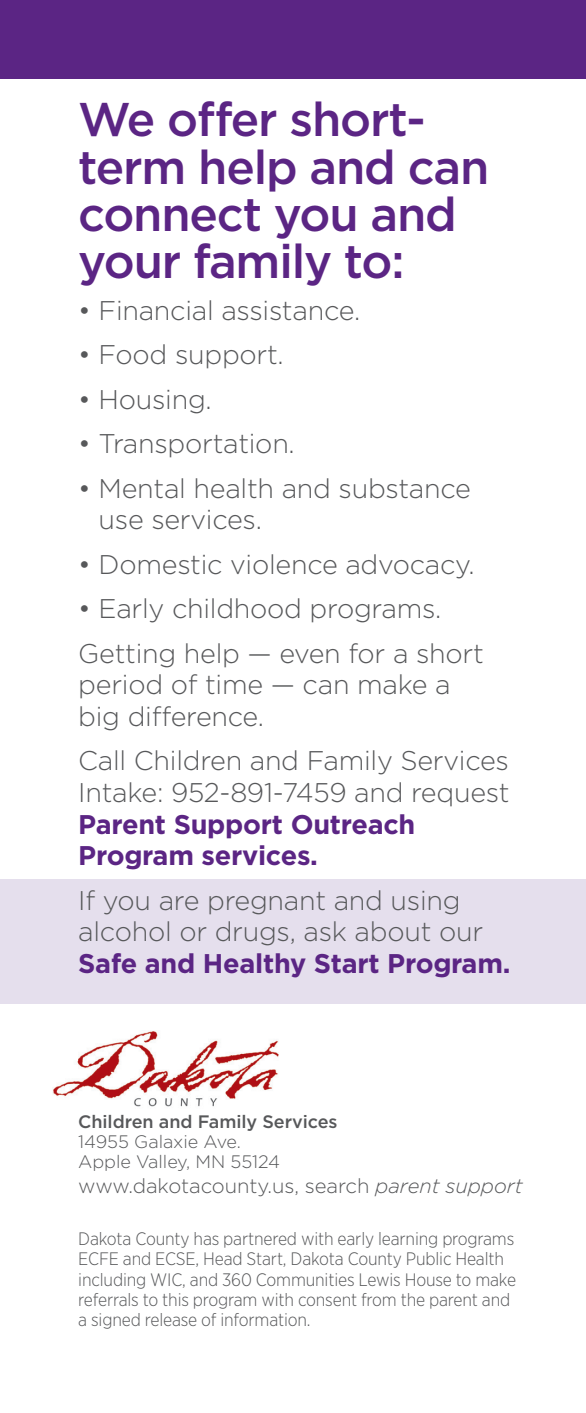
<style>
.page{position:relative;width:586px;height:1413px;background:#fff}
.page>*{position:absolute;margin:0;border:0;box-sizing:border-box;transform-origin:0 0}
.t1{font:500 47.25px/47.2px "Gotham";letter-spacing:-.025em;color:#5b2584}
.t2{font:300 27px/31.5px "Gotham";letter-spacing:-.01em;color:#57585a}
.t3{font:700 27px/31.5px "Gotham";letter-spacing:-.01em;color:#5b2584}
.t4{font:300 20.25px "Gotham";letter-spacing:-.005em;color:#57585a}
.t5{font:300 18px/20.2px "Gotham Narrow";letter-spacing:-.01em;color:#57585a}
.t6{font:500 18px/20.2px "Gotham";letter-spacing:-.005em;color:#57585a}
.t7{font:300 18px "Gotham";letter-spacing:-.005em;color:#57585a}
.s1{font-weight:300}
.s2{font-style:italic}
</style>
<div class="page">
<div style="left:0;top:878px;width:586px;height:125px;background:#e5dfed"></div>
<div style="left:0;top:0;width:586px;height:78px;background:#5b2584"></div>
<img style="left:53px;top:1031px;width:226px;height:76px">
<h1 class="t1" style="left:78px;top:95px;width:413px">We ofer short&shy;term help and can connect you and your family to:</h1>
<p class="t2" style="left:78px;top:294px;width:283px">• Financial assistance.</p>
<p class="t2" style="left:78px;top:338px;width:207px">• Food support.</p>
<p class="t2" style="left:78px;top:383px;width:135px">• Housing.</p>
<p class="t2" style="left:78px;top:427px;width:218px">• Transportation.</p>
<p class="t2" style="left:99px;top:472px;width:374px;text-indent:-20px">• Mental health and substance use services.</p>
<p class="t2" style="left:78px;top:548px;width:398px">• Domestic violence advocacy.</p>
<p class="t2" style="left:78px;top:592px;width:365px">• Early childhood programs.</p>
<p class="t2" style="left:78px;top:636px;width:407px">Getting help — even for a short period of time — can make a big diference.</p>
<p class="t2" style="left:78px;top:744px;width:433px">Call Children and Family Services<br>Intake: 952-891-7459 and request</p>
<h4 class="t3" style="left:78px;top:808px;width:339px">Parent Support Outreach<br>Program services.</h4>
<p class="t2" style="left:78px;top:883px;width:406px">If you are pregnant and using alcohol or drugs, ask about our</p>
<h4 class="t3" style="left:78px;top:947px;width:434px">Safe and Healthy Start Program.</h4>
<p class="t6" style="left:78px;top:1110px;width:261px">Children and Family Services<br><span class="s1">14955 Galaxie Ave.</span></p>
<p class="t7" style="left:78px;top:1150px;width:203px">Apple Valley, MN 55124</p>
<p class="t4" style="left:78px;top:1172px;width:446px">www.dakotacounty.us, search <span class="s2">parent support</span></p>
<p class="t5" style="left:78px;top:1227px;width:439px">Dakota County has partnered with early learning programs ECFE and ECSE, Head Start, Dakota County Public Health including WIC, and 360 Communities Lewis House to make referrals to this program with consent from the parent and a signed release of information.</p>
</div>
